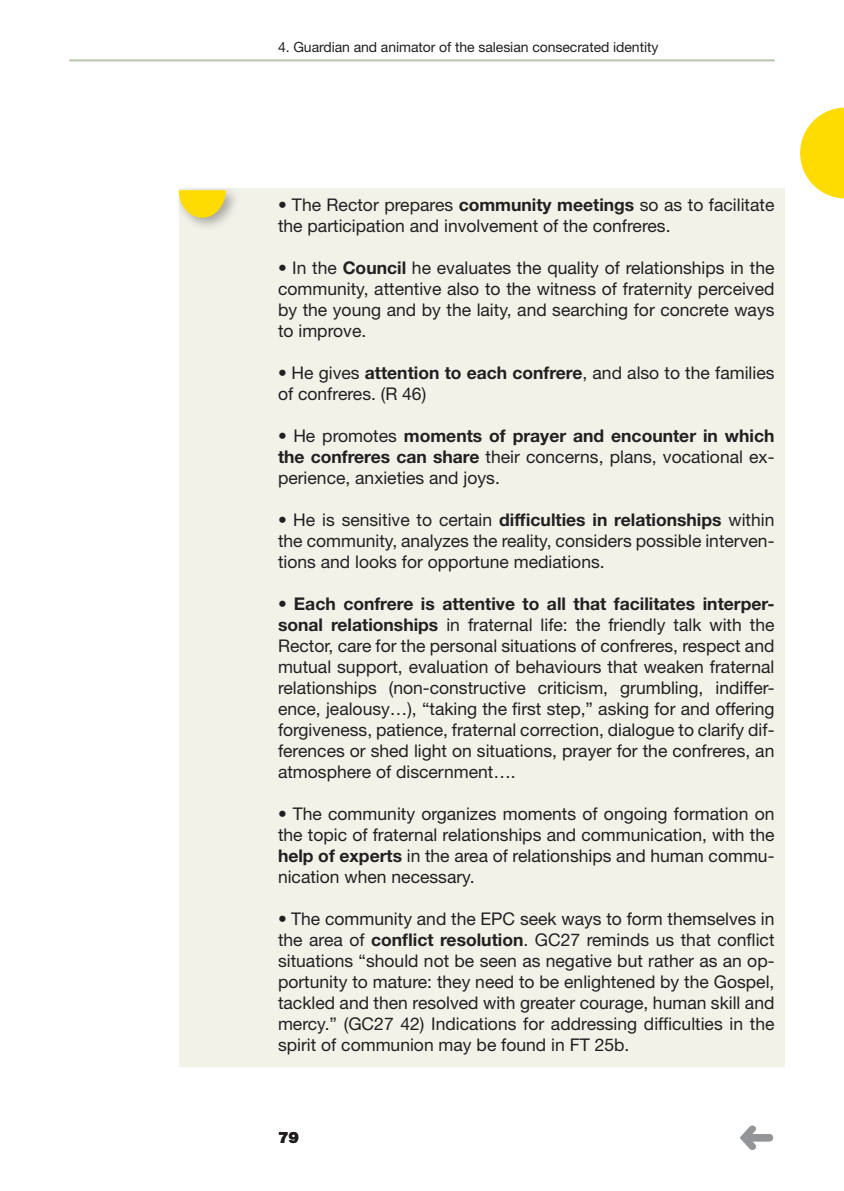
<style>
.page{position:relative;width:844px;height:1191px;background:#fff}
.page>*{position:absolute;margin:0;border:0;box-sizing:border-box;transform-origin:0 0}
.Riquadro{font:17.5px/21px "Helvetica Neue LT Std";color:#231f20;text-align:justify}
.t1{font:900 15.75px "Helvetica Neue LT Std";color:#231f20}
.t2{font:14px "Helvetica Neue LT Std";letter-spacing:-.005em;color:#231f20}
.s1{font-weight:700}
</style>
<div class="page">
<hr style="left:69px;top:60px;width:705px;height:1px;background:#bcc7b1">
<svg style="left:800px;top:107px;width:43px;height:91px"></svg>
<div style="left:179px;top:189px;width:605px;height:58px;background:#f2f2e9"></div>
<div style="left:179px;top:231px;width:605px;height:37px;background:#f2f2e9"></div>
<div style="left:179px;top:252px;width:605px;height:100px;background:#f2f2e9"></div>
<div style="left:179px;top:336px;width:605px;height:37px;background:#f2f2e9"></div>
<div style="left:179px;top:357px;width:605px;height:58px;background:#f2f2e9"></div>
<div style="left:179px;top:399px;width:605px;height:37px;background:#f2f2e9"></div>
<div style="left:179px;top:420px;width:605px;height:79px;background:#f2f2e9"></div>
<div style="left:179px;top:483px;width:605px;height:37px;background:#f2f2e9"></div>
<div style="left:179px;top:504px;width:605px;height:79px;background:#f2f2e9"></div>
<div style="left:179px;top:567px;width:605px;height:37px;background:#f2f2e9"></div>
<div style="left:179px;top:588px;width:605px;height:205px;background:#f2f2e9"></div>
<div style="left:179px;top:777px;width:605px;height:37px;background:#f2f2e9"></div>
<div style="left:179px;top:798px;width:605px;height:100px;background:#f2f2e9"></div>
<div style="left:179px;top:882px;width:605px;height:37px;background:#f2f2e9"></div>
<div style="left:179px;top:903px;width:605px;height:163px;background:#f2f2e9"></div>
<div style="left:175px;top:185px;width:64px;height:47px;background:#231f20;opacity:.35"></div>
<svg style="left:179px;top:190px;width:47px;height:28px"></svg>
<p class="t2" style="left:278px;top:39px;width:382px">4. Guardian and animator of the salesian consecrated identity</p>
<p class="Riquadro" style="left:278px;top:194px;width:498px">• The Rector prepares <span class="s1">community meetings</span> so as to facilitate the participation and involvement of the confreres.</p>
<p class="Riquadro" style="left:278px;top:257px;width:498px">• In the <span class="s1">Council</span> he evaluates the quality of relationships in the community, attentive also to the witness of fraternity perceived by the young and by the laity, and searching for concrete ways to improve.</p>
<p class="Riquadro" style="left:278px;top:362px;width:498px">• He gives <span class="s1">attention to each confrere</span>, and also to the families of confreres. (R 46)</p>
<p class="Riquadro" style="left:278px;top:425px;width:498px">• He promotes <span class="s1">moments of prayer and encounter in which the confreres can share</span> their concerns, plans, vocational ex&shy;perience, anxieties and joys.</p>
<p class="Riquadro" style="left:278px;top:509px;width:498px">• He is sensitive to certain <span class="s1">difficulties in relationships</span> within the community, analyzes the reality, considers possible interven&shy;tions and looks for opportune mediations.</p>
<p class="Riquadro" style="left:278px;top:593px;width:498px">• <span class="s1">Each confrere is attentive to all that facilitates interper&shy;sonal relationships</span> in fraternal life: the friendly talk with the Rector, care for the personal situations of confreres, respect and mutual support, evaluation of behaviours that weaken fraternal relationships (non-constructive criticism, grumbling, indiffer&shy;ence, jealousy…), “taking the first step,” asking for and offering forgiveness, patience, fraternal correction, dialogue to clarify dif&shy;ferences or shed light on situations, prayer for the confreres, an atmosphere of discernment….</p>
<p class="Riquadro" style="left:278px;top:803px;width:498px">• The community organizes moments of ongoing formation on the topic of fraternal relationships and communication, with the <span class="s1">help of experts</span> in the area of relationships and human commu&shy;nication when necessary.</p>
<p class="Riquadro" style="left:278px;top:908px;width:498px">• The community and the EPC seek ways to form themselves in the area of <span class="s1">conflict resolution</span>. GC27 reminds us that conflict situations “should not be seen as negative but rather as an op&shy;portunity to mature: they need to be enlightened by the Gospel, tackled and then resolved with greater courage, human skill and mercy.” (GC27 42) Indications for addressing difficulties in the spirit of communion may be found in FT 25b.</p>
<p class="t1" style="left:278px;top:1127px;width:23px">79</p>
</div>
